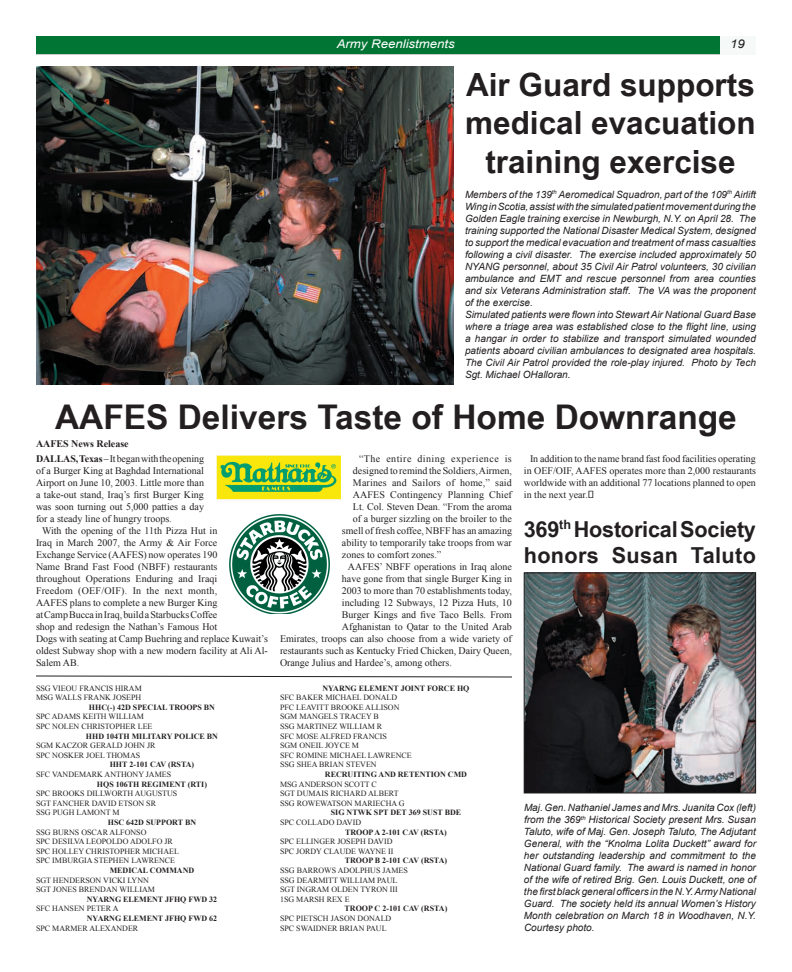
<style>
.page{position:relative;width:792px;height:972px;background:#fff}
.page>*{position:absolute;margin:0;border:0;box-sizing:border-box;transform-origin:0 0}
.t1{font:700 34px "Arial Narrow";color:#231f20;scale:1.2 1}
.t2{font:700 32px/38.4px "Arial Narrow";color:#231f20;text-align:center;scale:1.2 1}
.t3{font:700 22px/26.4px "Arial Narrow";letter-spacing:-.01em;color:#231f20;scale:1.2 1}
.t4{font:italic 12px "Arial";color:#fff;scale:1.1 1}
.t5{font:italic 12px "Arial";color:#231f20;scale:1.1 1}
.t6{font:10px/12px "Times New Roman";color:#231f20;text-align:justify}
.t7{font:italic 10px/12px "Arial";color:#231f20;text-align:justify}
.t8{font:10px "Times New Roman";letter-spacing:.045em;color:#231f20}
.t9{font:700 10px "Times New Roman";color:#231f20}
.t10{font:8px/9.6px "Times New Roman";color:#231f20}
.t11{font:700 8px "Times New Roman";color:#231f20}
.s1{font-weight:700}
</style>
<div class="page">
<div style="left:36px;top:36px;width:720px;height:18px;background:#007534"></div>
<div style="left:720px;top:36px;width:36px;height:18px;background:#f5f9f7"></div>
<img style="left:216px;top:455px;width:125px;height:45px">
<img style="left:229px;top:514px;width:100px;height:100px">
<svg style="left:36px;top:675px;width:476px;height:3px"></svg>
<img style="left:526px;top:575px;width:228px;height:216px">
<div style="left:524px;top:573px;width:232px;height:220px;border:1px solid #231f20"></div>
<img style="left:36px;top:66px;width:417px;height:319px">
<p class="t4" style="left:337px;top:36px;width:109px">Army Reenlistments</p>
<p class="t5" style="left:730px;top:36px;width:15px">19</p>
<h2 class="t2" style="left:465px;top:64px;width:244px">Air Guard supports medical evacuation training exercise</h2>
<p class="t7" style="left:465px;top:188px;width:293px;text-align:left">Members of the 139<sup>th</sup> Aeromedical Squadron, part of the 109<sup>th</sup> Airlift Wing in Scotia, assist with the simulated patient movement during the Golden Eagle training exercise in Newburgh, N.Y. on April 28. The training supported the National Disaster Medical System, designed to support the medical evacuation and treatment of mass casualties following a civil disaster. The exercise included approximately 50<br>NYANG personnel, about 35 Civil Air Patrol volunteers, 30 civilian ambulance and EMT and rescue personnel from area counties and six Veterans Administration staff. The VA was the proponent of the exercise.<br>Simulated patients were flown into Stewart Air National Guard Base where a triage area was established close to the flight line, using a hangar in order to stabilize and transport simulated wounded patients aboard civilian ambulances to designated area hospitals.<br>The Civil Air Patrol provided the role-play injured. Photo by Tech Sgt. Michael OHalloran.</p>
<h1 class="t1" style="left:55px;top:391px;width:570px">AAFES Delivers Taste of Home Downrange</h1>
<p class="t9" style="left:36px;top:437px;width:94px">AAFES News Release</p>
<p class="t6" style="left:36px;top:452px;width:170px"><span class="s1">DALLAS, Texas</span> – It began with the opening of a Burger King at Baghdad International Airport on June 10, 2003. Little more than a take-out stand, Iraq’s first Burger King was soon turning out 5,000 patties a day for a steady line of hungry troops.</p>
<p class="t6" style="left:36px;top:524px;width:233px;text-align:left;text-indent:6px">With the opening of the 11th Pizza Hut in<br>Iraq in March 2007, the Army &amp; Air Force<br>Exchange Service (AAFES) now operates 190<br>Name Brand Fast Food (NBFF) restaurants<br>throughout Operations Enduring and Iraqi<br>Freedom (OEF/OIF). In the next month,<br>AAFES plans to complete a new Burger King<br>at Camp Bucca in Iraq, build a Starbucks Coffee<br>shop and redesign the Nathan’s Famous Hot<br>Dogs with seating at Camp Buehring and replace Kuwait’s oldest Subway shop with a new modern facility at Ali Al-Salem AB.</p>
<p class="t10" style="left:36px;top:683px;width:107px">SSG VIEOU FRANCIS HIRAM<br>MSG WALLS FRANK JOSEPH</p>
<p class="t11" style="left:89px;top:702px;width:128px">HHC(-) 42D SPECIAL TROOPS BN</p>
<p class="t10" style="left:36px;top:712px;width:118px">SPC ADAMS KEITH WILLIAM<br>SPC NOLEN CHRISTOPHER LEE</p>
<p class="t11" style="left:86px;top:730px;width:134px">HHD 104TH MILITARY POLICE BN</p>
<p class="t10" style="left:36px;top:741px;width:121px">SGM KACZOR GERALD JOHN JR<br>SPC NOSKER JOEL THOMAS</p>
<p class="t11" style="left:110px;top:759px;width:86px">HHT 2-101 CAV (RSTA)</p>
<p class="t10" style="left:36px;top:769px;width:137px">SFC VANDEMARK ANTHONY JAMES</p>
<p class="t11" style="left:97px;top:778px;width:112px">HQS 106TH REGIMENT (RTI)</p>
<p class="t10" style="left:36px;top:789px;width:143px">SPC BROOKS DILLWORTH AUGUSTUS<br>SGT FANCHER DAVID ETSON SR<br>SSG PUGH LAMONT M</p>
<p class="t11" style="left:108px;top:817px;width:90px">HSC 642D SUPPORT BN</p>
<p class="t10" style="left:36px;top:827px;width:144px">SSG BURNS OSCAR ALFONSO<br>SPC DESILVA LEOPOLDO ADOLFO JR<br>SPC HOLLEY CHRISTOPHER MICHAEL<br>SPC IMBURGIA STEPHEN LAWRENCE</p>
<p class="t11" style="left:110px;top:865px;width:86px">MEDICAL COMMAND</p>
<p class="t10" style="left:36px;top:875px;width:121px">SGT HENDERSON VICKI LYNN<br>SGT JONES BRENDAN WILLIAM</p>
<p class="t11" style="left:87px;top:894px;width:132px">NYARNG ELEMENT JFHQ FWD 32</p>
<p class="t10" style="left:36px;top:904px;width:84px">SFC HANSEN PETER A</p>
<p class="t11" style="left:87px;top:913px;width:132px">NYARNG ELEMENT JFHQ FWD 62</p>
<p class="t10" style="left:36px;top:923px;width:104px">SPC MARMER ALEXANDER</p>
<p class="t8" style="left:359px;top:452px;width:154px">“The entire dining experience is</p>
<p class="t6" style="left:353px;top:464px;width:161px">designed to remind the Soldiers, Airmen,</p>
<p class="t6" style="left:353px;top:476px;width:160px">Marines and Sailors of home,” said</p>
<p class="t6" style="left:353px;top:488px;width:160px">AAFES Contingency Planning Chief</p>
<p class="t6" style="left:353px;top:500px;width:160px">Lt. Col. Steven Dean. “From the aroma</p>
<p class="t6" style="left:353px;top:512px;width:160px">of a burger sizzling on the broiler to the</p>
<p class="t6" style="left:342px;top:524px;width:172px">smell of fresh coffee, NBFF has an amazing</p>
<p class="t6" style="left:342px;top:536px;width:172px">ability to temporarily take troops from war</p>
<p class="t6" style="left:342px;top:548px;width:101px">zones to comfort zones.”</p>
<p class="t6" style="left:348px;top:560px;width:166px">AAFES’ NBFF operations in Iraq alone</p>
<p class="t6" style="left:342px;top:572px;width:172px">have gone from that single Burger King in</p>
<p class="t6" style="left:342px;top:584px;width:172px">2003 to more than 70 establishments today,</p>
<p class="t6" style="left:342px;top:596px;width:172px">including 12 Subways, 12 Pizza Huts, 10</p>
<p class="t6" style="left:342px;top:608px;width:172px">Burger Kings and five Taco Bells. From</p>
<p class="t6" style="left:342px;top:620px;width:172px">Afghanistan to Qatar to the United Arab</p>
<p class="t6" style="left:280px;top:632px;width:233px">Emirates, troops can also choose from a wide variety of</p>
<p class="t6" style="left:280px;top:644px;width:234px">restaurants such as Kentucky Fried Chicken, Dairy Queen,</p>
<p class="t6" style="left:280px;top:656px;width:173px">Orange Julius and Hardee’s, among others.</p>
<p class="t11" style="left:323px;top:682px;width:148px">NYARNG ELEMENT JOINT FORCE HQ</p>
<p class="t10" style="left:280px;top:693px;width:133px">SFC BAKER MICHAEL DONALD<br>PFC LEAVITT BROOKE ALLISON<br>SGM MANGELS TRACEY B<br>SSG MARTINEZ WILLIAM R<br>SFC MOSE ALFRED FRANCIS<br>SGM ONEIL JOYCE M<br>SFC ROMINE MICHAEL LAWRENCE<br>SSG SHEA BRIAN STEVEN</p>
<p class="t11" style="left:325px;top:769px;width:144px">RECRUITING AND RETENTION CMD</p>
<p class="t10" style="left:280px;top:779px;width:126px">MSG ANDERSON SCOTT C<br>SGT DUMAIS RICHARD ALBERT<br>SSG ROWEWATSON MARIECHA G</p>
<p class="t11" style="left:331px;top:807px;width:132px">SIG NTWK SPT DET 369 SUST BDE</p>
<p class="t10" style="left:280px;top:817px;width:83px">SPC COLLADO DAVID</p>
<p class="t11" style="left:345px;top:826px;width:103px">TROOP A 2-101 CAV (RSTA)</p>
<p class="t10" style="left:280px;top:837px;width:115px">SPC ELLINGER JOSEPH DAVID<br>SPC JORDY CLAUDE WAYNE II</p>
<p class="t11" style="left:345px;top:855px;width:104px">TROOP B 2-101 CAV (RSTA)</p>
<p class="t10" style="left:280px;top:865px;width:129px">SSG BARROWS ADOLPHUS JAMES<br>SSG DEARMITT WILLIAM PAUL<br>SGT INGRAM OLDEN TYRON III<br>1SG MARSH REX E</p>
<p class="t11" style="left:345px;top:903px;width:104px">TROOP C 2-101 CAV (RSTA)</p>
<p class="t10" style="left:280px;top:913px;width:113px">SPC PIETSCH JASON DONALD<br>SPC SWAIDNER BRIAN PAUL</p>
<p class="t6" style="left:524px;top:452px;width:234px;text-indent:6px">In addition to the name brand fast food facilities operating in OEF/OIF, AAFES operates more than 2,000 restaurants worldwide with an additional 77 locations planned to open in the next year.</p>
<h3 class="t3" style="left:524px;top:515px;width:195px">369<sup>th</sup> Hostorical Society honors Susan Taluto</h3>
<p class="t7" style="left:524px;top:802px;width:234px">Maj. Gen. Nathaniel James and Mrs. Juanita Cox (left) from the 369<sup>th</sup> Historical Society present Mrs. Susan Taluto, wife of Maj. Gen. Joseph Taluto, The Adjutant General, with the “Knolma Lolita Duckett” award for her outstanding leadership and commitment to the National Guard family. The award is named in honor of the wife of retired Brig. Gen. Louis Duckett, one of the first black general officers in the N.Y. Army National Guard. The society held its annual Women’s History Month celebration on March 18 in Woodhaven, N.Y.<br>Courtesy photo.</p>
</div>
